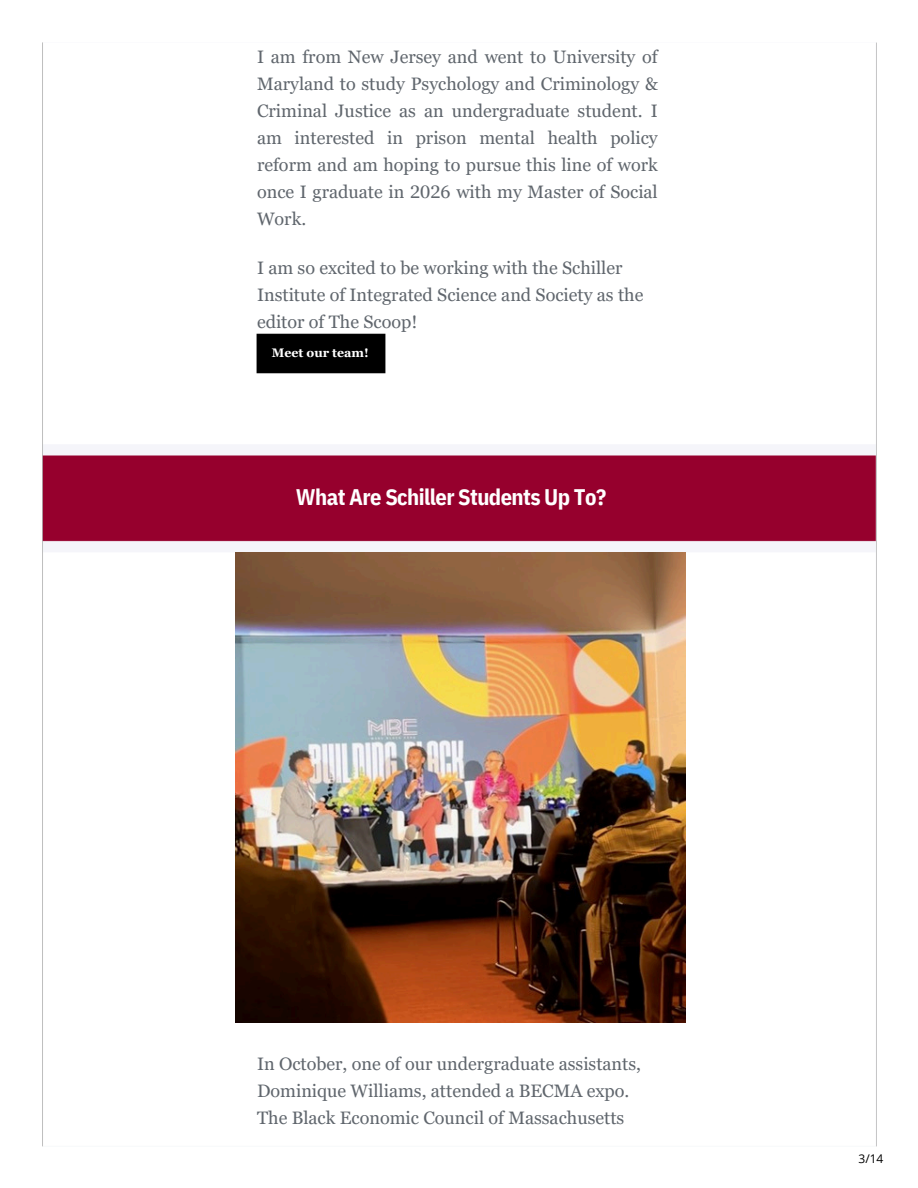
<style>
.page{position:relative;width:918px;height:1188px;background:#fff}
.page>*{position:absolute;margin:0;border:0;box-sizing:border-box;transform-origin:0 0}
.t1{font:700 22.5px "IBM Plex Sans Cond";letter-spacing:-.025em;color:#fff}
.t2{font:18px/27px "Georgia Pro";color:#60666d}
.t3{font:700 12.3px "Georgia Pro";color:#fff}
.t4{font:12px "Open Sans";color:#000}
</style>
<div class="page">
<img style="left:43px;top:333px;width:833px;height:690px">
<img style="left:235px;top:552px;width:450px;height:471px">
<h2 class="t2" style="left:257px;top:43px;width:402px;text-align:justify">I am from New Jersey and went to University of Maryland to study Psychology and Criminology &amp; Criminal Justice as an undergraduate student. I am interested in prison mental health policy reform and am hoping to pursue this line of work once I graduate in 2026 with my Master of Social Work.</h2>
<h2 class="t2" style="left:257px;top:255px;width:388px">I am so excited to be working with the Schiller<br>Institute of Integrated Science and Society as the editor of The Scoop!</h2>
<p class="t3" style="left:272px;top:346px;width:99px">Meet our team!</p>
<p class="t1" style="left:296px;top:482px;width:312px">What Are Schiller Students Up To?</p>
<p class="t2" style="left:257px;top:1050px;width:386px">In October, one of our undergraduate assistants,<br>Dominique Williams, attended a BECMA expo.<br>The Black Economic Council of Massachusetts</p>
<h3 class="t4" style="left:859px;top:1151px;width:26px">3/14</h3>
</div>
